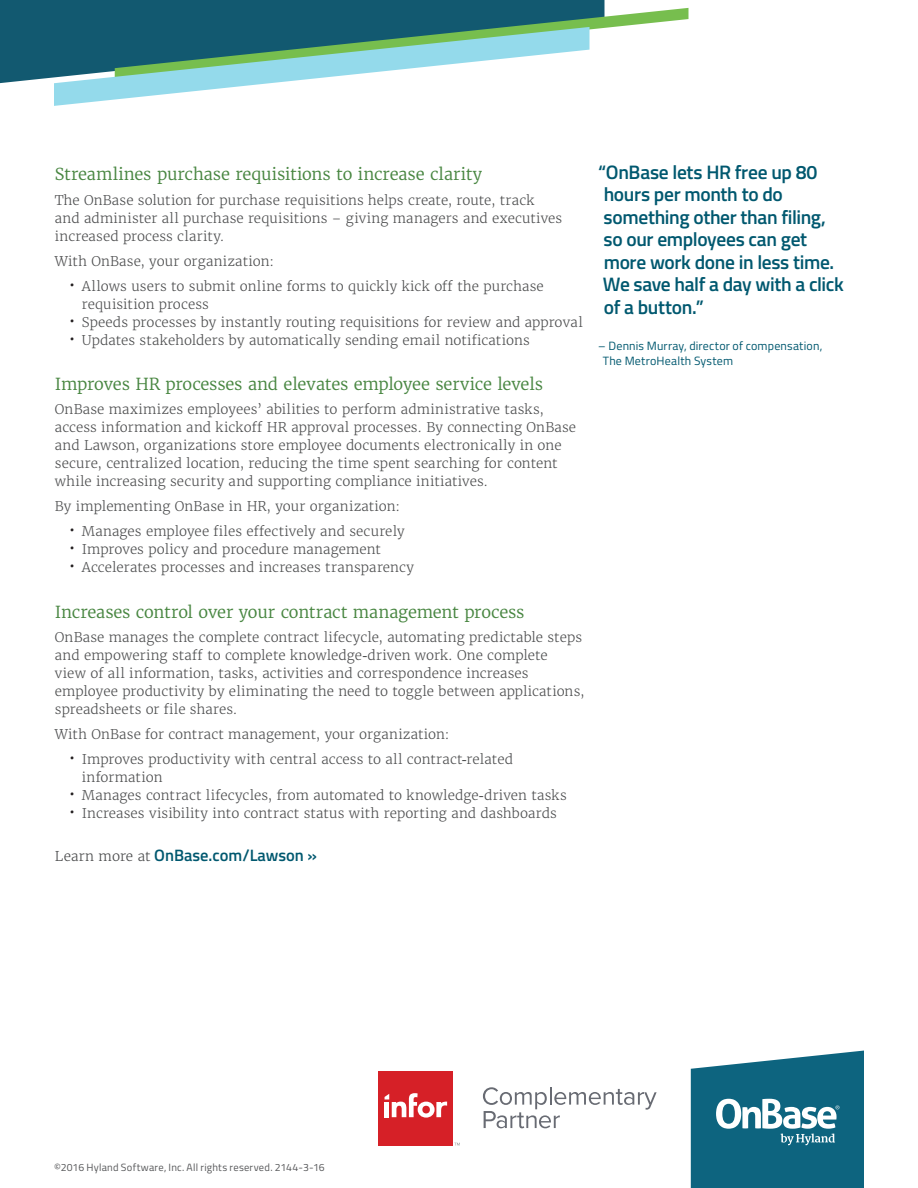
<style>
.page{position:relative;width:918px;height:1188px;background:#fff}
.page>*{position:absolute;margin:0;border:0;box-sizing:border-box;transform-origin:0 0}
.t1{font:600 19.5px/22.5px "Titillium";letter-spacing:-.02em;color:#00586f}
.t2{font:16.5px "Merriweather ST";letter-spacing:-.01em;color:#488641}
.t3{font:600 16.5px "Titillium";color:#00586f}
.t4{font:300 13.35px/18px "Merriweather ST";letter-spacing:.005em;color:#4b4c4d}
.t5{font:12px/15px "Titillium";letter-spacing:.015em;color:#00586f}
.t6{font:10.5px "Titillium";letter-spacing:.02em;color:#57585a}
.s1{font-size:18px;color:#231f20}
.s2{font-family:"Georgia";font-weight:400}
.s3{font-family:"Merriweather ST";font-weight:300;font-size:13.5px;color:#464748}
</style>
<div class="page">
<div style="left:0;top:0;width:604px;height:83px;background:#125970"></div>
<svg style="left:54px;top:8px;width:634px;height:98px"></svg>
<svg style="left:691px;top:1051px;width:173px;height:137px;background:#317b92"></svg>
<svg style="left:455px;top:1143px;width:5px;height:3px"></svg>
<div style="left:378px;top:1071px;width:74px;height:75px;background:#d62027"></div>
<svg style="left:385px;top:1093px;width:62px;height:25px"></svg>
<svg style="left:483px;top:1087px;width:174px;height:41px"></svg>
<p class="t2" style="left:55px;top:164px;width:429px">Streamlines purchase requisitions to increase clarity</p>
<p class="t4" style="left:55px;top:191px;width:509px">The OnBase solution for purchase requisitions helps create, route, track and administer all purchase requisitions – giving managers and executives increased process clarity.</p>
<p class="t4" style="left:55px;top:252px;width:221px">With OnBase, your organization:</p>
<p class="t4" style="left:82px;top:277px;width:463px;text-indent:-14px"><span class="s1">•</span> Allows users to submit online forms to quickly kick off the purchase requisition process</p>
<p class="t4" style="left:68px;top:313px;width:516px"><span class="s1">•</span> Speeds processes by instantly routing requisitions for review and approval</p>
<p class="t4" style="left:68px;top:331px;width:463px"><span class="s1">•</span> Updates stakeholders by automatically sending email notifications</p>
<p class="t2" style="left:55px;top:373px;width:490px">Improves HR processes and elevates employee service levels</p>
<p class="t4" style="left:55px;top:401px;width:523px">OnBase maximizes employees’ abilities to perform administrative tasks, access information and kickoff HR approval processes. By connecting OnBase and Lawson, organizations store employee documents electronically in one secure, centralized location, reducing the time spent searching for content while increasing security and supporting compliance initiatives.</p>
<p class="t4" style="left:55px;top:497px;width:347px">By implementing OnBase in HR, your organization:</p>
<p class="t4" style="left:68px;top:522px;width:338px"><span class="s1">•</span> Manages employee files effectively and securely</p>
<p class="t4" style="left:68px;top:540px;width:314px"><span class="s1">•</span> Improves policy and procedure management</p>
<p class="t4" style="left:68px;top:558px;width:347px"><span class="s1">•</span> Accelerates processes and increases transparency</p>
<p class="t2" style="left:55px;top:601px;width:471px">Increases control over your contract management process</p>
<p class="t4" style="left:55px;top:629px;width:531px">OnBase manages the complete contract lifecycle, automating predictable steps and empowering staff to complete knowledge<span class="s2">-</span>driven work. One complete<br>view of all information, tasks, activities and correspondence increases employee productivity by eliminating the need to toggle between applications, spreadsheets or file shares.</p>
<p class="t4" style="left:55px;top:725px;width:396px">With OnBase for contract management, your organization:</p>
<p class="t4" style="left:82px;top:750px;width:433px;text-indent:-14px"><span class="s1">•</span> Improves productivity with central access to all contract<span class="s2">-</span>related information</p>
<p class="t4" style="left:68px;top:786px;width:500px"><span class="s1">•</span> Manages contract lifecycles, from automated to knowledge<span class="s2">-</span>driven tasks</p>
<p class="t4" style="left:68px;top:804px;width:490px"><span class="s1">•</span> Increases visibility into contract status with reporting and dashboards</p>
<p class="t3" style="left:55px;top:842px;width:264px"><span class="s3">Learn more at</span> OnBase.com/Lawson »</p>
<p class="t1" style="left:598px;top:160px;width:247px">“OnBase lets HR free up 80 hours per month to do something other than filing, so our employees can get more work done in less time.<br>We save half a day with a click of a button.”</p>
<p class="t5" style="left:603px;top:338px;width:221px;text-indent:-4px">– Dennis Murray, director of compensation,<br>The MetroHealth System</p>
<p class="t6" style="left:54px;top:1159px;width:272px">©2016 Hyland Software, Inc. All rights reserved. 2144-3-16</p>
</div>
